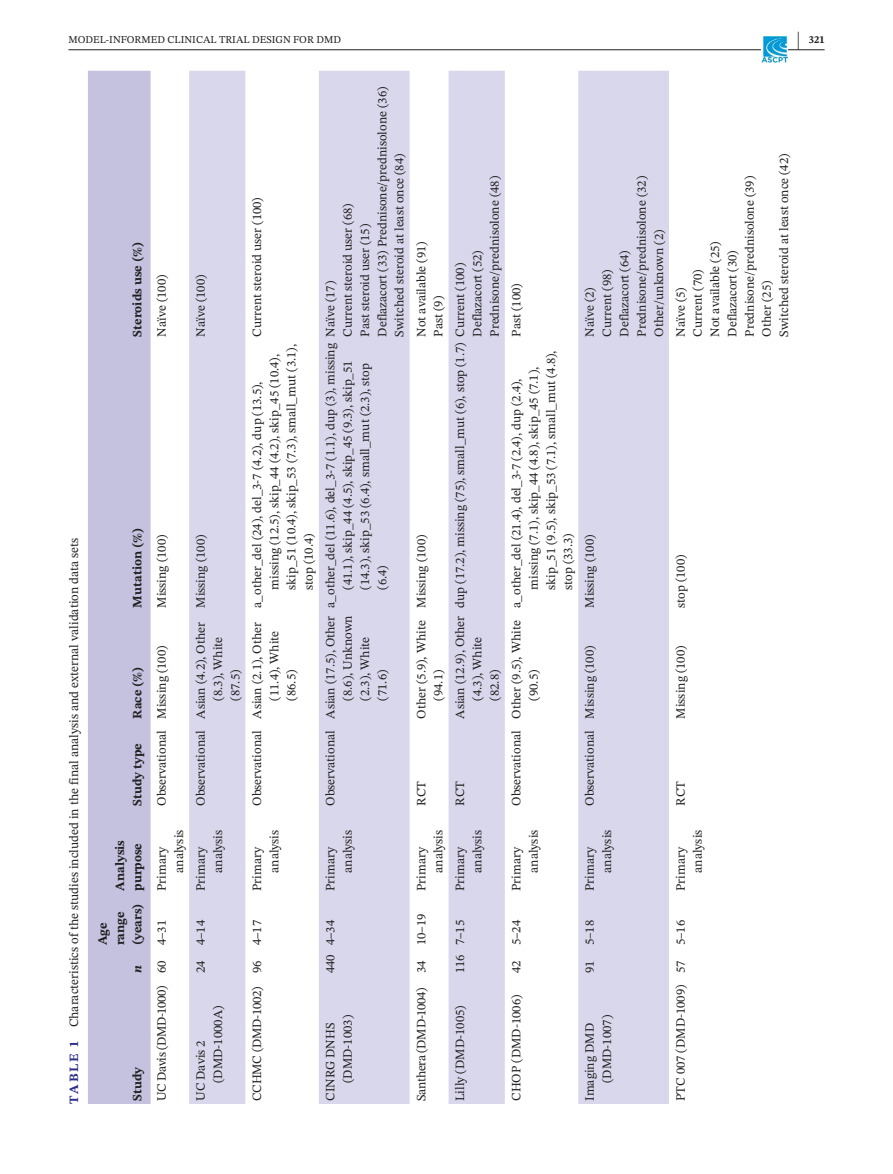
<style>
.page{position:relative;width:893px;height:1174px;background:#fff}
.page>*{position:absolute;margin:0;border:0;box-sizing:border-box;transform-origin:0 0}
.t1{font:700 21px "STIX Two Text";color:#231f20;scale:.42 1}
.t2{font:12.75px/17.2px "STIX Two Text";color:#231f20}
.t3{font:700 12.75px/17.2px "STIX Two Text";color:#231f20}
.t4{font:12.75px "STIX Two Text";letter-spacing:-.025em;color:#231f20}
.t5{font:12.75px "STIX Two Text";letter-spacing:-.03em;color:#231f20}
.t6{font:12.75px "STIX Two Text";letter-spacing:-.02em;color:#231f20}
.t7{font:italic 700 12.75px "STIX Two Text";color:#231f20}
.t8{font:10.5px "STIX Two Text";color:#231f20}
.t9{font:700 10.5px "STIX Two Text";color:#231f20}
.s1{font-weight:700;color:#2c2d8c}
</style>
<div class="page">
<hr style="left:68px;top:49px;width:756px;height:1px;background:#231f20">
<img style="left:762px;top:37px;width:25px;height:25px">
<div style="left:88px;top:71px;width:63px;height:1033px;background:#c4c2df"></div>
<svg style="left:189px;top:71px;width:480px;height:1033px;fill:#d9d7eb"></svg>
<h1 class="t1" style="left:797px;top:24px;width:8px">|</h1>
<p class="t8" style="left:68px;top:32px;width:274px">MODEL--INFORMED CLINICAL TRIAL DESIGN FOR DMD</p>
<p class="t9" style="left:809px;top:32px;width:17px">321</p>
<p class="t2" style="left:65px;top:1104px;width:568px;rotate:-90deg"><span class="s1">TABLE 1</span> Characteristics of the studies included in the final analysis and external validation data sets</p>
<p class="t3" style="left:129px;top:336px;width:96px;rotate:-90deg">Steroids use (%)</p>
<p class="t3" style="left:129px;top:607px;width:81px;rotate:-90deg">Mutation (%)</p>
<p class="t3" style="left:129px;top:718px;width:53px;rotate:-90deg">Race (%)</p>
<p class="t3" style="left:129px;top:805px;width:64px;rotate:-90deg">Study type</p>
<p class="t3" style="left:112px;top:891px;width:52px;rotate:-90deg">Analysis purpose</p>
<p class="t3" style="left:94px;top:945px;width:43px;rotate:-90deg">Age range (years)</p>
<p class="t7" style="left:128px;top:973px;width:9px;rotate:-90deg">n</p>
<p class="t3" style="left:129px;top:1101px;width:36px;rotate:-90deg">Study</p>
<p class="t2" style="left:153px;top:336px;width:63px;rotate:-90deg">Naïve (100)</p>
<p class="t2" style="left:192px;top:336px;width:63px;rotate:-90deg">Naïve (100)</p>
<p class="t2" style="left:248px;top:336px;width:141px;rotate:-90deg">Current steroid user (100)</p>
<p class="t2" style="left:322px;top:336px;width:251px;rotate:-90deg">Naïve (17)<br>Current steroid user (68)<br>Past steroid user (15)<br>Deflazacort (33) Prednisone/prednisolone (36)<br>Switched steroid at least once (84)</p>
<p class="t2" style="left:153px;top:607px;width:74px;rotate:-90deg">Missing (100)</p>
<p class="t2" style="left:192px;top:607px;width:74px;rotate:-90deg">Missing (100)</p>
<p class="t2" style="left:248px;top:589px;width:247px;text-indent:-18px;rotate:-90deg">a_other_del (24), del_3-7 (4.2), dup (13.5), missing (12.5), skip_44 (4.2), skip_45 (10.4), skip_51 (10.4), skip_53 (7.3), small_mut (3.1), stop (10.4)</p>
<p class="t2" style="left:322px;top:589px;width:248px;text-indent:-18px;rotate:-90deg">a_other_del (11.6), del_3-7 (1.1), dup (3), missing (41.1), skip_44 (4.5), skip_45 (9.3), skip_51 (14.3), skip_53 (6.4), small_mut (2.3), stop (6.4)</p>
<p class="t2" style="left:153px;top:805px;width:162px;rotate:-90deg">Observational Missing (100)</p>
<p class="t2" style="left:192px;top:700px;width:80px;text-indent:-105px;rotate:-90deg">Observational Asian (4.2), Other (8.3), White (87.5)</p>
<p class="t2" style="left:248px;top:700px;width:80px;text-indent:-105px;rotate:-90deg">Observational Asian (2.1), Other (11.4), White (86.5)</p>
<p class="t2" style="left:322px;top:700px;width:87px;text-indent:-105px;rotate:-90deg">Observational Asian (17.5), Other (8.6), Unknown (2.3), White (71.6)</p>
<p class="t2" style="left:153px;top:873px;width:45px;text-indent:-18px;rotate:-90deg">Primary analysis</p>
<p class="t2" style="left:192px;top:873px;width:45px;text-indent:-18px;rotate:-90deg">Primary analysis</p>
<p class="t2" style="left:248px;top:873px;width:45px;text-indent:-18px;rotate:-90deg">Primary analysis</p>
<p class="t2" style="left:322px;top:873px;width:45px;text-indent:-18px;rotate:-90deg">Primary analysis</p>
<p class="t5" style="left:153px;top:1101px;width:182px;rotate:-90deg">UC Davis (DMD-1000) 60 4–31</p>
<p class="t2" style="left:192px;top:973px;width:55px;rotate:-90deg">24 4–14</p>
<p class="t2" style="left:192px;top:1083px;width:79px;text-indent:-18px;rotate:-90deg">UC Davis 2 (DMD-1000A)</p>
<p class="t6" style="left:248px;top:1101px;width:182px;rotate:-90deg">CCHMC (DMD-1002) 96 4–17</p>
<p class="t2" style="left:322px;top:973px;width:55px;rotate:-90deg">440 4–34</p>
<p class="t2" style="left:322px;top:1083px;width:70px;text-indent:-18px;rotate:-90deg">CINRG DNHS (DMD-1003)</p>
<p class="t2" style="left:412px;top:336px;width:97px;rotate:-90deg">Not available (91)<br>Past (9)</p>
<p class="t2" style="left:412px;top:607px;width:74px;rotate:-90deg">Missing (100)</p>
<p class="t2" style="left:451px;top:336px;width:162px;text-indent:-271px;rotate:-90deg">dup (17.2), missing (75), small_mut (6), stop (1.7) Current (100)<br>Deflazacort (52)<br>Prednisone/prednisolone (48)</p>
<p class="t2" style="left:508px;top:336px;width:55px;rotate:-90deg">Past (100)</p>
<p class="t2" style="left:508px;top:589px;width:241px;text-indent:-18px;rotate:-90deg">a_other_del (21.4), del_3-7 (2.4), dup (2.4), missing (7.1), skip_44 (4.8), skip_45 (7.1), skip_51 (9.5), skip_53 (7.1), small_mut (4.8), stop (33.3)</p>
<p class="t2" style="left:581px;top:336px;width:162px;rotate:-90deg">Naïve (2)<br>Current (98)<br>Deflazacort (64)<br>Prednisone/prednisolone (32)<br>Other/unknown (2)</p>
<p class="t2" style="left:581px;top:607px;width:74px;rotate:-90deg">Missing (100)</p>
<p class="t2" style="left:412px;top:700px;width:82px;text-indent:-18px;rotate:-90deg">Other (5.9), White (94.1)</p>
<p class="t2" style="left:451px;top:700px;width:86px;text-indent:-18px;rotate:-90deg">Asian (12.9), Other (4.3), White (82.8)</p>
<p class="t2" style="left:412px;top:805px;width:26px;rotate:-90deg">RCT</p>
<p class="t2" style="left:451px;top:805px;width:26px;rotate:-90deg">RCT</p>
<p class="t2" style="left:508px;top:700px;width:82px;text-indent:-105px;rotate:-90deg">Observational Other (9.5), White (90.5)</p>
<p class="t2" style="left:581px;top:805px;width:162px;rotate:-90deg">Observational Missing (100)</p>
<p class="t2" style="left:412px;top:873px;width:45px;text-indent:-18px;rotate:-90deg">Primary analysis</p>
<p class="t4" style="left:412px;top:1101px;width:189px;rotate:-90deg">Santhera (DMD-1004) 34 10–19</p>
<p class="t2" style="left:451px;top:873px;width:45px;text-indent:-18px;rotate:-90deg">Primary analysis</p>
<p class="t2" style="left:451px;top:973px;width:55px;rotate:-90deg">116 7–15</p>
<p class="t2" style="left:451px;top:1101px;width:97px;rotate:-90deg">Lilly (DMD-1005)</p>
<p class="t2" style="left:508px;top:873px;width:45px;text-indent:-18px;rotate:-90deg">Primary analysis</p>
<p class="t2" style="left:508px;top:973px;width:55px;rotate:-90deg">42 5–24</p>
<p class="t2" style="left:508px;top:1101px;width:108px;rotate:-90deg">CHOP (DMD-1006)</p>
<p class="t2" style="left:581px;top:873px;width:45px;text-indent:-18px;rotate:-90deg">Primary analysis</p>
<p class="t2" style="left:581px;top:973px;width:55px;rotate:-90deg">91 5–18</p>
<p class="t2" style="left:581px;top:1083px;width:70px;text-indent:-18px;rotate:-90deg">Imaging DMD (DMD-1007)</p>
<p class="t2" style="left:672px;top:336px;width:185px;rotate:-90deg">Naïve (5)<br>Current (70)<br>Not available (25)<br>Deflazacort (30)<br>Prednisone/prednisolone (39)<br>Other (25)<br>Switched steroid at least once (42)</p>
<p class="t2" style="left:672px;top:607px;width:55px;rotate:-90deg">stop (100)</p>
<p class="t2" style="left:672px;top:718px;width:74px;rotate:-90deg">Missing (100)</p>
<p class="t2" style="left:672px;top:805px;width:26px;rotate:-90deg">RCT</p>
<p class="t2" style="left:672px;top:873px;width:45px;text-indent:-18px;rotate:-90deg">Primary analysis</p>
<p class="t2" style="left:672px;top:1101px;width:182px;rotate:-90deg">PTC 007 (DMD-1009) 57 5–16</p>
</div>
